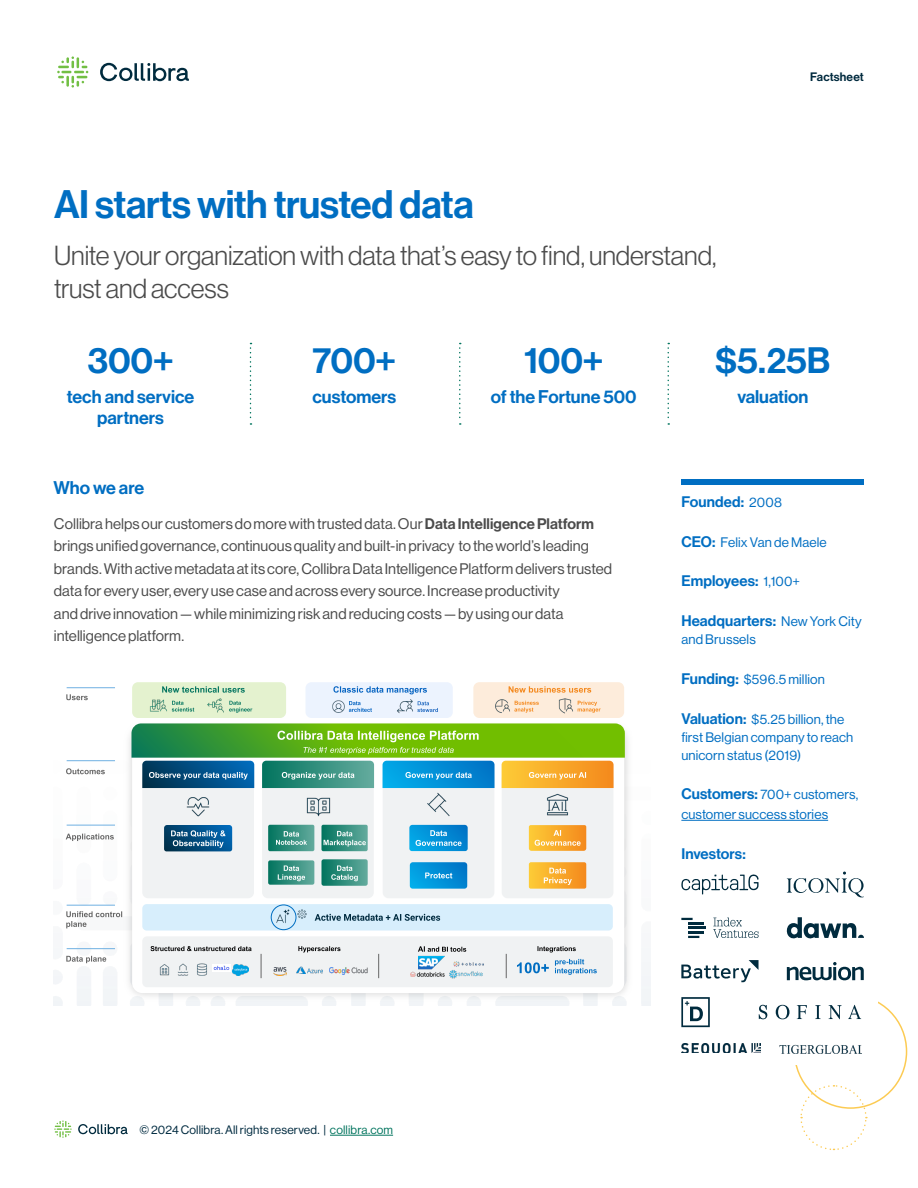
<style>
.page{position:relative;width:918px;height:1188px;background:#fff}
.page>*{position:absolute;margin:0;border:0;box-sizing:border-box;transform-origin:0 0}
.t1{font:500 39px "Haas Grot Disp 65";letter-spacing:-.015em;color:#006ec2}
.t2{font:500 36px "Haas Grot Disp 65";letter-spacing:-.005em;color:#006ec2}
.t3{font:300 27px/33px "Haas Grot Disp 45";letter-spacing:-.005em;color:#4b4b4b}
.t4{font:500 18px/21px "Haas Grot Disp 65";color:#006ec2;text-align:center}
.t5{font:15px/22.5px "Haas Grot Disp 55 Roman";letter-spacing:.005em;color:#4b4b4b}
.t6{font:500 15px "Haas Grot Disp 65";letter-spacing:.005em;color:#006ec2}
.t7{font:13.5px/18px "Haas Grot Disp 55 Roman";letter-spacing:.01em;color:#006ec2}
.t8{font:12px "Haas Grot Disp 55 Roman";letter-spacing:.01em;color:#002b40}
.t9{font:500 12px "Haas Grot Disp 65";letter-spacing:.01em;color:#002a3e}
.s1{font-family:"Haas Grot Disp 65";font-weight:500}
.s2{font-family:"Haas Grot Disp 55 Roman";font-weight:400;font-size:13.5px}
.s3{font-family:"Haas Grot Disp 65";font-weight:500;font-size:15px}
.s4{color:#03755f}
</style>
<div class="page">
<svg style="left:57px;top:56px;width:31px;height:32px"></svg>
<svg style="left:100px;top:63px;width:89px;height:18px"></svg>
<svg style="left:800px;top:1084px;width:67px;height:67px"></svg>
<div style="left:681px;top:479px;width:183px;height:6px;background:#006ec2"></div>
<hr style="left:330px;top:1135px;width:63px;height:1px;background:#03755f">
<svg style="left:54px;top:1120px;width:18px;height:18px"></svg>
<svg style="left:78px;top:1124px;width:50px;height:10px"></svg>
<svg style="left:681px;top:874px;width:78px;height:20px"></svg>
<svg style="left:787px;top:872px;width:77px;height:25px"></svg>
<svg style="left:713px;top:918px;width:46px;height:20px"></svg>
<svg style="left:688px;top:936px;width:11px;height:2px"></svg>
<svg style="left:681px;top:918px;width:12px;height:2px"></svg>
<svg style="left:688px;top:927px;width:18px;height:2px"></svg>
<hr style="left:688px;top:922px;width:16px;height:3px;background:#002b3e">
<hr style="left:688px;top:931px;width:16px;height:3px;background:#002b3e">
<svg style="left:786px;top:917px;width:78px;height:22px"></svg>
<svg style="left:681px;top:960px;width:78px;height:22px"></svg>
<svg style="left:787px;top:962px;width:77px;height:18px"></svg>
<svg style="left:681px;top:997px;width:29px;height:30px"></svg>
<svg style="left:759px;top:1005px;width:8px;height:14px"></svg>
<svg style="left:776px;top:1005px;width:13px;height:14px"></svg>
<svg style="left:797px;top:1005px;width:10px;height:14px"></svg>
<svg style="left:815px;top:1005px;width:6px;height:14px"></svg>
<svg style="left:829px;top:1005px;width:13px;height:14px"></svg>
<svg style="left:848px;top:1005px;width:13px;height:14px"></svg>
<img style="left:681px;top:1043px;width:80px;height:10px">
<img style="left:779px;top:1044px;width:82px;height:10px">
<hr style="left:681px;top:820px;width:147px;height:1px;background:#006ec2">
<svg style="left:250px;top:343px;width:1px;height:82px"></svg>
<svg style="left:459px;top:343px;width:2px;height:82px"></svg>
<svg style="left:668px;top:343px;width:1px;height:82px"></svg>
<img style="left:53px;top:687px;width:597px;height:318px">
<svg style="left:132px;top:898px;width:492px;height:95px"></svg>
<svg style="left:142px;top:904px;width:471px;height:83px"></svg>
<img style="left:213px;top:965px;width:18px;height:7px">
<img style="left:418px;top:955px;width:27px;height:15px">
<svg style="left:131px;top:682px;width:494px;height:216px"></svg>
<img style="left:330px;top:697px;width:17px;height:18px">
<svg style="left:66px;top:694px;width:22px;height:6px"></svg>
<svg style="left:66px;top:768px;width:39px;height:6px"></svg>
<svg style="left:66px;top:834px;width:48px;height:7px"></svg>
<svg style="left:66px;top:911px;width:56px;height:17px"></svg>
<svg style="left:66px;top:956px;width:40px;height:7px"></svg>
<hr style="left:67px;top:687px;width:48px;height:1px;background:#6fb0e2">
<hr style="left:67px;top:760px;width:48px;height:1px;background:#6fb0e2">
<hr style="left:67px;top:825px;width:48px;height:1px;background:#6fb0e2">
<hr style="left:67px;top:905px;width:48px;height:1px;background:#6fb0e2">
<hr style="left:67px;top:948px;width:48px;height:1px;background:#6fb0e2">
<h1 class="t1" style="left:54px;top:182px;width:421px">AI starts with trusted data</h1>
<h3 class="t3" style="left:54px;top:239px;width:664px">Unite your organization with data that’s easy to find, understand, trust and access</h3>
<p class="t9" style="left:810px;top:70px;width:55px">Factsheet</p>
<h2 class="t2" style="left:88px;top:339px;width:87px">300+</h2>
<p class="t4" style="left:67px;top:386px;width:129px">tech and service partners</p>
<p class="t4" style="left:53px;top:477px;width:92px">Who we are</p>
<h2 class="t2" style="left:313px;top:339px;width:85px">700+</h2>
<p class="t4" style="left:312px;top:386px;width:85px">customers</p>
<h2 class="t2" style="left:524px;top:339px;width:81px">100+</h2>
<p class="t4" style="left:491px;top:386px;width:147px">of the Fortune 500</p>
<p class="t5" style="left:54px;top:512px;width:560px">Collibra helps our customers do more with trusted data. Our <span class="s1">Data Intelligence Platform </span>brings unified governance, continuous quality and built-in privacy to the world’s leading brands. With active metadata at its core, Collibra Data Intelligence Platform delivers trusted data for every user, every use case and across every source. Increase productivity<br>and drive innovation — while minimizing risk and reducing costs — by using our data intelligence platform.</p>
<h2 class="t2" style="left:715px;top:339px;width:117px">$5.25B</h2>
<p class="t4" style="left:737px;top:386px;width:73px">valuation</p>
<p class="t6" style="left:681px;top:493px;width:102px">Founded: <span class="s2">2008</span></p>
<p class="t7" style="left:681px;top:533px;width:147px"><span class="s3">CEO:</span> Felix Van de Maele</p>
<p class="t6" style="left:681px;top:572px;width:120px">Employees: <span class="s2">1,100+</span></p>
<p class="t6" style="left:681px;top:612px;width:182px">Headquarters: <span class="s2">New York City</span></p>
<p class="t7" style="left:681px;top:631px;width:76px">and Brussels</p>
<p class="t7" style="left:681px;top:670px;width:145px"><span class="s3">Funding:</span> $596.5 million</p>
<p class="t7" style="left:681px;top:710px;width:174px"><span class="s3">Valuation:</span> $5.25 billion, the first Belgian company to reach unicorn status (2019)</p>
<p class="t7" style="left:681px;top:785px;width:178px;line-height:19.5px"><span class="s3">Customers:</span> 700+ customers, customer success stories</p>
<p class="t6" style="left:681px;top:845px;width:66px">Investors:</p>
<p class="t8" style="left:140px;top:1123px;width:255px">© 2024 Collibra. All rights reserved. | <span class="s4">collibra.com</span></p>
</div>
